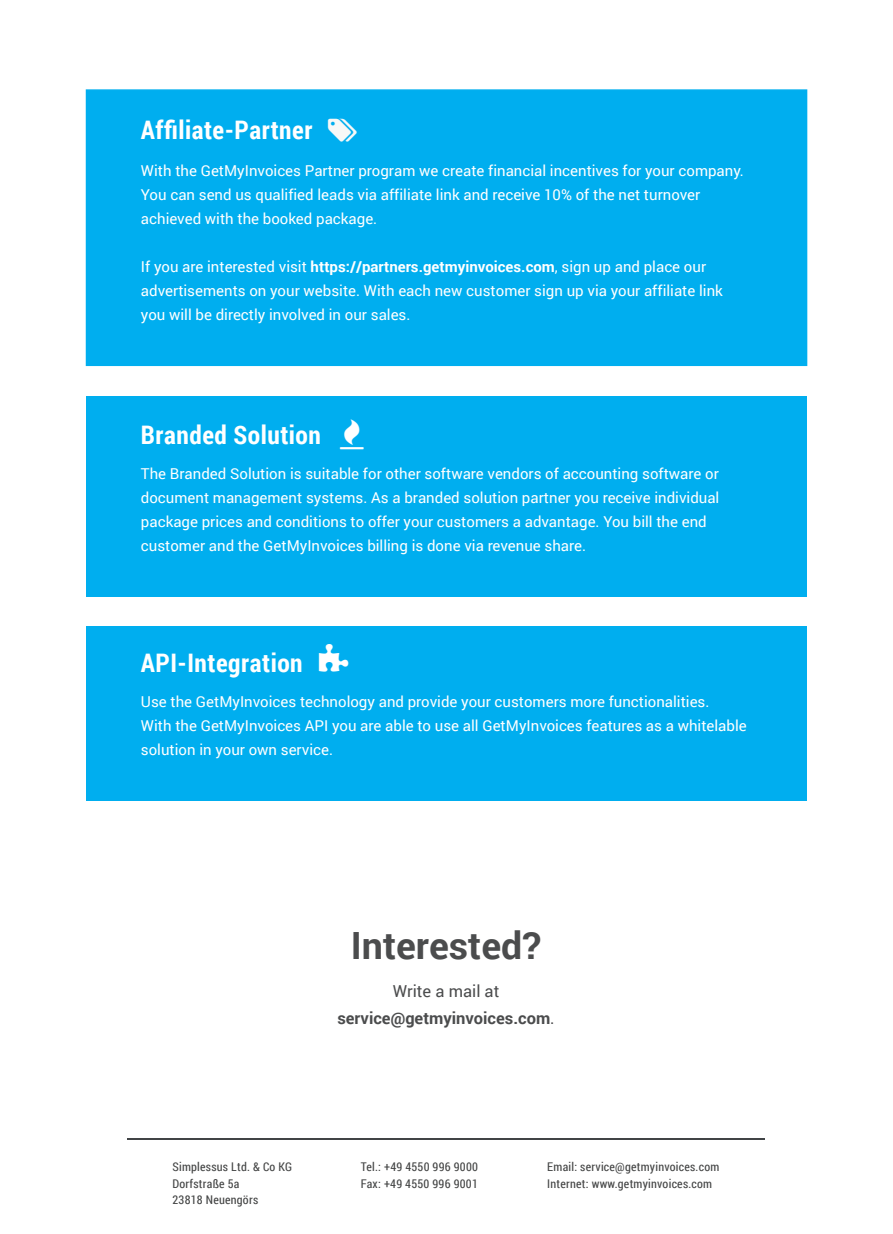
<style>
.page{position:relative;width:893px;height:1234px;background:#fff}
.page>*{position:absolute;margin:0;border:0;box-sizing:border-box;transform-origin:0 0}
.t1{font:700 37.5px "Roboto";color:#4b4c4d}
.t2{font:700 25.5px "Roboto Condensed";letter-spacing:.02em;color:#fff}
.t3{font:700 16.5px/27px "Roboto";color:#4b4c4d;text-align:center}
.t4{font:15px/24px "Roboto";color:#fff}
.t5{font:12px/16.5px "Roboto Condensed";letter-spacing:.02em;color:#434444}
.s1{font-weight:700}
.s2{font-weight:400}
</style>
<div class="page">
<hr style="left:128px;top:1138px;width:637px;height:1px;background:#414446">
<div style="left:86px;top:89px;width:721px;height:277px;background:#00aeef;border:2px solid #00aeef"></div>
<div style="left:87px;top:396px;width:720px;height:200px;background:#00aeef"></div>
<div style="left:87px;top:626px;width:720px;height:174px;background:#00aeef"></div>
<h2 class="t2" style="left:141px;top:112px;width:173px">Affiliate-Partner</h2>
<p class="t4" style="left:141px;top:158px;width:604px">With the GetMyInvoices Partner program we create financial incentives for your company.<br>You can send us qualified leads via affiliate link and receive 10% of the net turnover achieved with the booked package.</p>
<p class="t4" style="left:141px;top:254px;width:583px">If you are interested visit <span class="s1">https://partners.getmyinvoices.com</span>, sign up and place our advertisements on your website. With each new customer sign up via your affiliate link you will be directly involved in our sales.</p>
<h2 class="t2" style="left:141px;top:416px;width:181px">Branded Solution</h2>
<p class="t4" style="left:141px;top:461px;width:580px">The Branded Solution is suitable for other software vendors of accounting software or document management systems. As a branded solution partner you receive individual package prices and conditions to offer your customers a advantage. You bill the end customer and the GetMyInvoices billing is done via revenue share.</p>
<h2 class="t2" style="left:141px;top:644px;width:163px">API-Integration</h2>
<p class="t4" style="left:141px;top:689px;width:607px">Use the GetMyInvoices technology and provide your customers more functionalities.<br>With the GetMyInvoices API you are able to use all GetMyInvoices features as a whitelable solution in your own service.</p>
<h1 class="t1" style="left:351px;top:919px;width:192px">Interested?</h1>
<p class="t3" style="left:337px;top:976px;width:219px"><span class="s2">Write a mail at </span>service@getmyinvoices.com<span class="s2">.</span></p>
<p class="t5" style="left:172px;top:1158px;width:121px">Simplessus Ltd. &amp; Co KG<br>Dorfstraße 5a<br>23818 Neuengörs</p>
<p class="t5" style="left:361px;top:1158px;width:119px">Tel.: +49 4550 996 9000<br>Fax: +49 4550 996 9001</p>
<p class="t5" style="left:547px;top:1158px;width:174px">Email: service@getmyinvoices.com<br>Internet: www.getmyinvoices.com</p>
</div>
